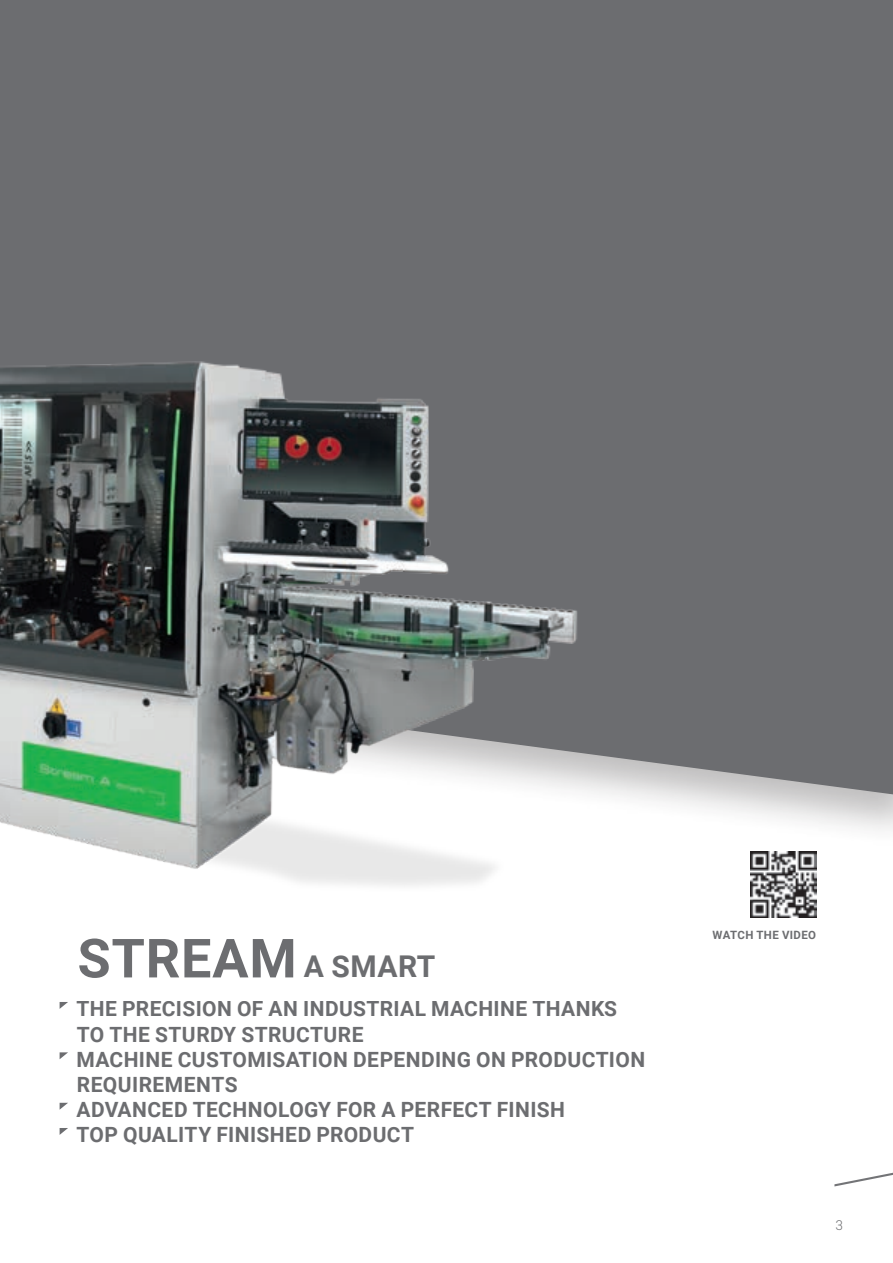
<style>
.page{position:relative;width:893px;height:1263px;background:#fff}
.page>*{position:absolute;margin:0;border:0;box-sizing:border-box;transform-origin:0 0}
.t1{font:700 54px "Roboto";letter-spacing:.015em;color:#6c6d70}
.t2{font:700 21px/25.2px "Roboto";letter-spacing:.02em;color:#6c6d70}
.t3{font:300 13.5px "Roboto";color:#6c6d70}
.t4{font:700 11.4px "Roboto";letter-spacing:.035em;color:#6c6d70}
.s1{font-size:30px}
</style>
<div class="page">
<svg style="left:834px;top:1172px;width:59px;height:14px"></svg>
<div style="left:0;top:0;width:893px;height:796px;background:#6c6d70"></div>
<img style="left:0;top:323px;width:612px;height:563px">
<svg style="left:750px;top:851px;width:67px;height:67px"></svg>
<img style="left:751px;top:852px;width:65px;height:65px">
<svg style="left:60px;top:1002px;width:8px;height:7px"></svg>
<svg style="left:60px;top:1052px;width:8px;height:7px"></svg>
<svg style="left:60px;top:1103px;width:8px;height:7px"></svg>
<svg style="left:60px;top:1128px;width:8px;height:7px"></svg>
<p class="t1" style="left:77px;top:920px;width:359px">STREAM <span class="s1">A SMART</span></p>
<p class="t2" style="left:77px;top:995px;width:570px">THE PRECISION OF AN INDUSTRIAL MACHINE THANKS TO THE STURDY STRUCTURE<br>MACHINE CUSTOMISATION DEPENDING ON PRODUCTION REQUIREMENTS<br>ADVANCED TECHNOLOGY FOR A PERFECT FINISH<br>TOP QUALITY FINISHED PRODUCT</p>
<p class="t4" style="left:713px;top:926px;width:105px">WATCH THE VIDEO</p>
<p class="t3" style="left:836px;top:1215px;width:9px">3</p>
</div>
